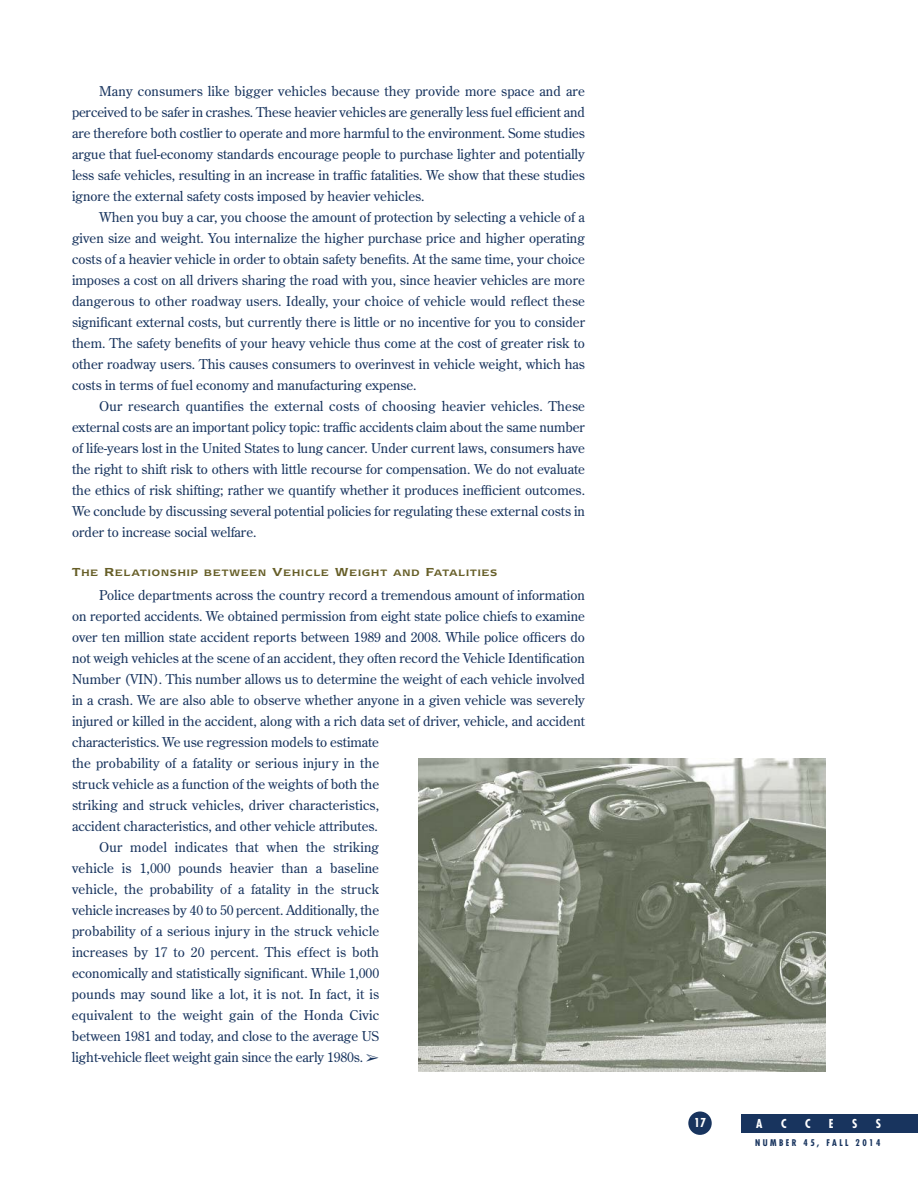
<style>
.page{position:relative;width:918px;height:1188px;background:#fff}
.page>*{position:absolute;margin:0;border:0;box-sizing:border-box;transform-origin:0 0}
.t1{font:13.5px/21px "Century Old Style";color:#18345e;text-align:justify}
.t2{font:700 condensed 12px "Futura";color:#fff}
.t3{font:600 10.8px "Newtext IT Cby BT";letter-spacing:.095em;color:#665e27}
.t4{font:700 condensed 9px "Futura";letter-spacing:.27em;color:#18345e}
.s1{font-size:13.5px}
</style>
<div class="page">
<div style="left:688px;top:1112px;width:24px;height:23px;background:#18345e;border-radius:50%"></div>
<div style="left:741px;top:1114px;width:177px;height:19px;background:#18345e"></div>
<img style="left:419px;top:758px;width:406px;height:313px">
<p class="t1" style="left:72px;top:82px;width:515px;text-indent:27px">Many consumers like bigger vehicles because they provide more space and are perceived to be safer in crashes. These heavier vehicles are generally less fuel efficient and are therefore both costlier to operate and more harmful to the environment. Some studies argue that fuel-economy standards encourage people to purchase lighter and potentially less safe vehicles, resulting in an increase in traffic fatalities. We show that these studies ignore the external safety costs imposed by heavier vehicles.</p>
<p class="t1" style="left:72px;top:208px;width:515px;text-indent:27px">When you buy a car, you choose the amount of protection by selecting a vehicle of a given size and weight. You internalize the higher purchase price and higher operating costs of a heavier vehicle in order to obtain safety benefits. At the same time, your choice imposes a cost on all drivers sharing the road with you, since heavier vehicles are more dangerous to other roadway users. Ideally, your choice of vehicle would reflect these significant external costs, but currently there is little or no incentive for you to consider them. The safety benefits of your heavy vehicle thus come at the cost of greater risk to other roadway users. This causes consumers to overinvest in vehicle weight, which has costs in terms of fuel economy and manufacturing expense.</p>
<p class="t1" style="left:72px;top:397px;width:515px;text-indent:27px">Our research quantifies the external costs of choosing heavier vehicles. These external costs are an important policy topic: traffic accidents claim about the same number of life-years lost in the United States to lung cancer. Under current laws, consumers have the right to shift risk to others with little recourse for compensation. We do not evaluate the ethics of risk shifting; rather we quantify whether it produces inefficient outcomes.<br>We conclude by discussing several potential policies for regulating these external costs in order to increase social welfare.</p>
<p class="t3" style="left:72px;top:569px;width:427px"><span class="s1">T</span>HE <span class="s1">R</span>ELATIONSHIP BETWEEN <span class="s1">V</span>EHICLE <span class="s1">W</span>EIGHT AND <span class="s1">F</span>ATALITIES</p>
<p class="t1" style="left:99px;top:586px;width:488px">Police departments across the country record a tremendous amount of information</p>
<p class="t1" style="left:72px;top:607px;width:515px">on reported accidents. We obtained permission from eight state police chiefs to examine</p>
<p class="t1" style="left:72px;top:628px;width:515px">over ten million state accident reports between 1989 and 2008. While police officers do</p>
<p class="t1" style="left:72px;top:649px;width:515px">not weigh vehicles at the scene of an accident, they often record the Vehicle Identification</p>
<p class="t1" style="left:72px;top:670px;width:515px">Number (VIN). This number allows us to determine the weight of each vehicle involved</p>
<p class="t1" style="left:72px;top:691px;width:514px">in a crash. We are also able to observe whether anyone in a given vehicle was severely</p>
<p class="t1" style="left:72px;top:712px;width:515px">injured or killed in the accident, along with a rich data set of driver, vehicle, and accident</p>
<p class="t1" style="left:72px;top:733px;width:309px">characteristics. We use regression models to estimate</p>
<p class="t1" style="left:72px;top:754px;width:309px">the probability of a fatality or serious injury in the</p>
<p class="t1" style="left:72px;top:775px;width:309px">struck vehicle as a function of the weights of both the</p>
<p class="t1" style="left:72px;top:796px;width:309px">striking and struck vehicles, driver characteristics,</p>
<p class="t1" style="left:72px;top:817px;width:307px">accident characteristics, and other vehicle attributes.</p>
<p class="t1" style="left:99px;top:838px;width:282px">Our model indicates that when the striking</p>
<p class="t1" style="left:72px;top:859px;width:309px">vehicle is 1,000 pounds heavier than a baseline</p>
<p class="t1" style="left:72px;top:880px;width:309px">vehicle, the probability of a fatality in the struck</p>
<p class="t1" style="left:72px;top:901px;width:309px">vehicle increases by 40 to 50 percent. Additionally, the</p>
<p class="t1" style="left:72px;top:922px;width:309px">probability of a serious injury in the struck vehicle</p>
<p class="t1" style="left:72px;top:943px;width:309px">increases by 17 to 20 percent. This effect is both</p>
<p class="t1" style="left:72px;top:964px;width:309px">economically and statistically significant. While 1,000</p>
<p class="t1" style="left:72px;top:985px;width:309px">pounds may sound like a lot, it is not. In fact, it is</p>
<p class="t1" style="left:72px;top:1006px;width:309px">equivalent to the weight gain of the Honda Civic</p>
<p class="t1" style="left:72px;top:1027px;width:309px">between 1981 and today, and close to the average US</p>
<p class="t1" style="left:72px;top:1048px;width:309px">light-vehicle fleet weight gain since the early 1980s. ➢</p>
<p class="t2" style="left:694px;top:1117px;width:13px">17</p>
<p class="t2" style="left:756px;top:1119px;width:8px">A</p>
<p class="t2" style="left:781px;top:1119px;width:7px">C</p>
<p class="t2" style="left:805px;top:1119px;width:7px">C</p>
<p class="t2" style="left:829px;top:1119px;width:6px">E</p>
<p class="t2" style="left:852px;top:1119px;width:7px">S</p>
<p class="t2" style="left:876px;top:1119px;width:7px">S</p>
<p class="t4" style="left:755px;top:1139px;width:127px">NUMBER 45, FALL 2014</p>
</div>
